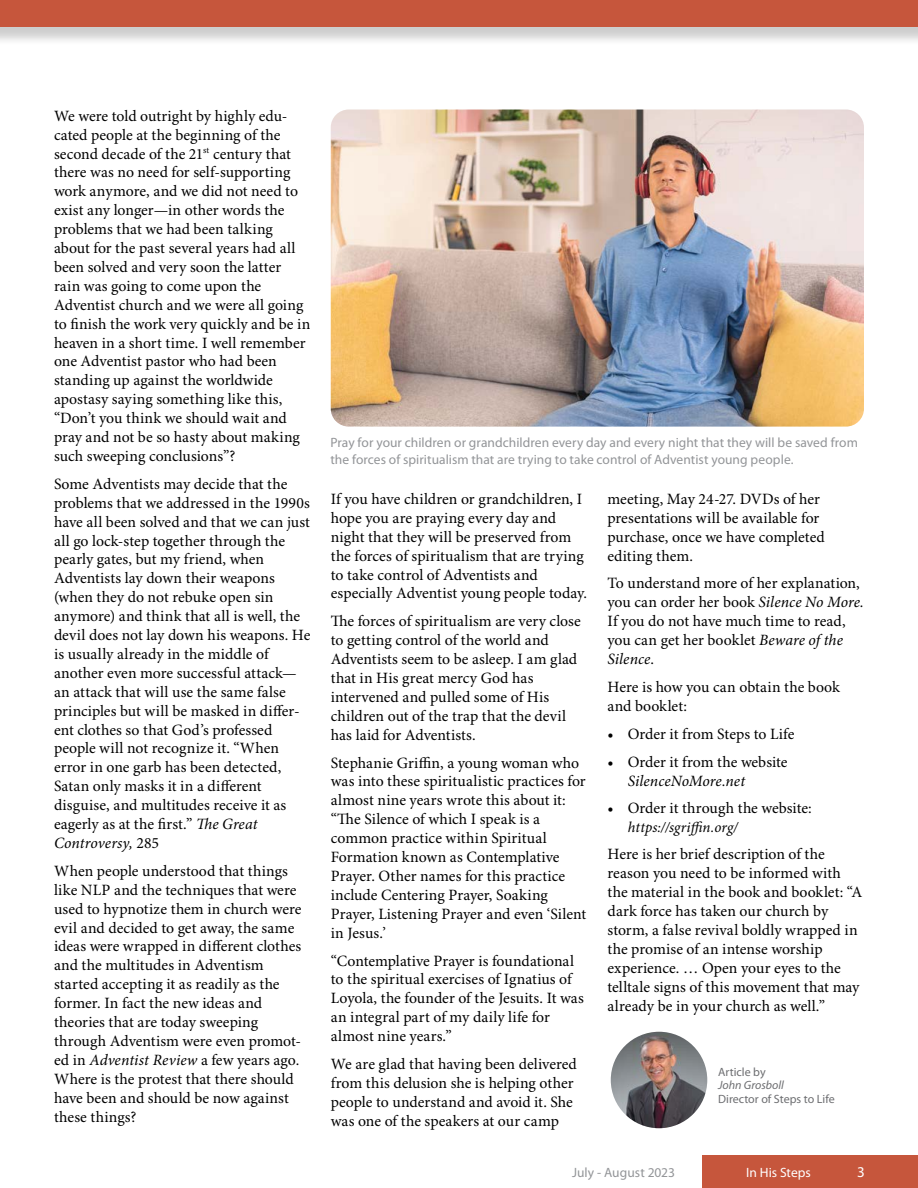
<style>
.page{position:relative;width:918px;height:1188px;background:#fff}
.page>*{position:absolute;margin:0;border:0;box-sizing:border-box;transform-origin:0 0}
.t1{font:15.75px/18.9px "Minion Pro";color:#000}
.t2{font:italic 15.75px "Minion Pro";color:#000}
.t3{font:italic 15px "Minion Pro";letter-spacing:.005em;color:#000}
.t4{font:15px "Myriad Pro";color:#fff}
.t5{font:13.5px/16.5px "Myriad Pro";color:#939598}
.t6{font:13.5px "Myriad Pro";color:#fff}
.t7{font:12px "Myriad Pro";color:#6d6e71}
.t8{font:italic 12px "Myriad Pro";color:#6d6e71}
.s1{font-style:italic}
</style>
<div class="page">
<div style="left:702px;top:1155px;width:216px;height:33px;background:#c6563c"></div>
<img style="left:611px;top:1032px;width:96px;height:96px;border-radius:48px">
<div style="left:0;top:0;width:918px;height:46px;background:#000;opacity:.2"></div>
<div style="left:0;top:0;width:918px;height:27px;background:#c6563c"></div>
<img style="left:331px;top:110px;width:533px;height:317px">
<p class="t1" style="left:54px;top:107px;width:258px">We were told outright by highly edu&shy;cated people at the beginning of the second decade of the 21<sup>st</sup> century that there was no need for self-supporting work anymore, and we did not need to exist any longer—in other words the problems that we had been talking about for the past several years had all been solved and very soon the latter rain was going to come upon the Adventist church and we were all going to finish the work very quickly and be in heaven in a short time. I well remember one Adventist pastor who had been standing up against the worldwide apostasy saying something like this, “Don’t you think we should wait and pray and not be so hasty about making such sweeping conclusions”?</p>
<p class="t1" style="left:54px;top:475px;width:258px">Some Adventists may decide that the problems that we addressed in the 1990s have all been solved and that we can just all go lock-step together through the pearly gates, but my friend, when Adventists lay down their weapons (when they do not rebuke open sin anymore) and think that all is well, the devil does not lay down his weapons. He is usually already in the middle of another even more successful attack— an attack that will use the same false principles but will be masked in differ&shy;ent clothes so that God’s professed people will not recognize it. “When error in one garb has been detected, Satan only masks it in a different disguise, and multitudes receive it as eagerly as at the first.” <span class="s1">The Great Controversy,</span> 285</p>
<p class="t1" style="left:54px;top:862px;width:249px">When people understood that things like NLP and the techniques that were used to hypnotize them in church were evil and decided to get away, the same ideas were wrapped in different clothes and the multitudes in Adventism started accepting it as readily as the former. In fact the new ideas and theories that are today sweeping through Adventism were even promot&shy;ed in <span class="s1">Adventist Review</span> a few years ago.<br>Where is the protest that there should have been and should be now against these things?</p>
<p class="t5" style="left:330px;top:434px;width:529px">Pray for your children or grandchildren every day and every night that they will be saved from the forces of spiritualism that are trying to take control of Adventist young people.</p>
<p class="t1" style="left:331px;top:490px;width:258px">If you have children or grandchildren, I hope you are praying every day and night that they will be preserved from the forces of spiritualism that are trying to take control of Adventists and especially Adventist young people today.</p>
<p class="t1" style="left:331px;top:612px;width:252px">The forces of spiritualism are very close to getting control of the world and Adventists seem to be asleep. I am glad that in His great mercy God has intervened and pulled some of His children out of the trap that the devil has laid for Adventists.</p>
<p class="t1" style="left:331px;top:754px;width:257px">Stephanie Griffin, a young woman who was into these spiritualistic practices for almost nine years wrote this about it: “The Silence of which I speak is a common practice within Spiritual Formation known as Contemplative Prayer. Other names for this practice include Centering Prayer, Soaking Prayer, Listening Prayer and even ‘Silent in Jesus.’</p>
<p class="t1" style="left:331px;top:952px;width:255px">“Contemplative Prayer is foundational to the spiritual exercises of Ignatius of Loyola, the founder of the Jesuits. It was an integral part of my daily life for almost nine years.”</p>
<p class="t1" style="left:331px;top:1055px;width:248px">We are glad that having been delivered from this delusion she is helping other people to understand and avoid it. She was one of the speakers at our camp</p>
<p class="t1" style="left:607px;top:490px;width:219px">meeting, May 24-27. DVDs of her presentations will be available for purchase, once we have completed editing them.</p>
<p class="t1" style="left:607px;top:575px;width:258px">To understand more of her explanation, you can order her book <span class="s1">Silence No More.<br></span>If you do not have much time to read, you can get her booklet <span class="s1">Beware of the<br>Silence</span>.</p>
<p class="t1" style="left:607px;top:678px;width:234px">Here is how you can obtain the book and booklet:</p>
<p class="t1" style="left:607px;top:725px;width:188px">• Order it from Steps to Life</p>
<p class="t1" style="left:607px;top:753px;width:182px">• Order it from the website</p>
<p class="t2" style="left:628px;top:770px;width:119px">SilenceNoMore.net</p>
<p class="t1" style="left:607px;top:800px;width:206px">• Order it through the website:</p>
<p class="t3" style="left:628px;top:817px;width:112px">https://sgriffin.org/</p>
<p class="t1" style="left:608px;top:846px;width:257px">Here is her brief description of the reason you need to be informed with the material in the book and booklet: “A dark force has taken our church by storm, a false revival boldly wrapped in the promise of an intense worship experience. … Open your eyes to the telltale signs of this movement that may already be in your church as well.”</p>
<p class="t7" style="left:718px;top:1064px;width:49px">Article by</p>
<p class="t8" style="left:718px;top:1078px;width:67px">John Grosboll</p>
<p class="t7" style="left:718px;top:1091px;width:118px">Director of Steps to Life</p>
<p class="t5" style="left:572px;top:1164px;width:104px">July - August 2023</p>
<p class="t6" style="left:746px;top:1164px;width:66px">In His Steps</p>
<p class="t4" style="left:857px;top:1162px;width:9px">3</p>
</div>
